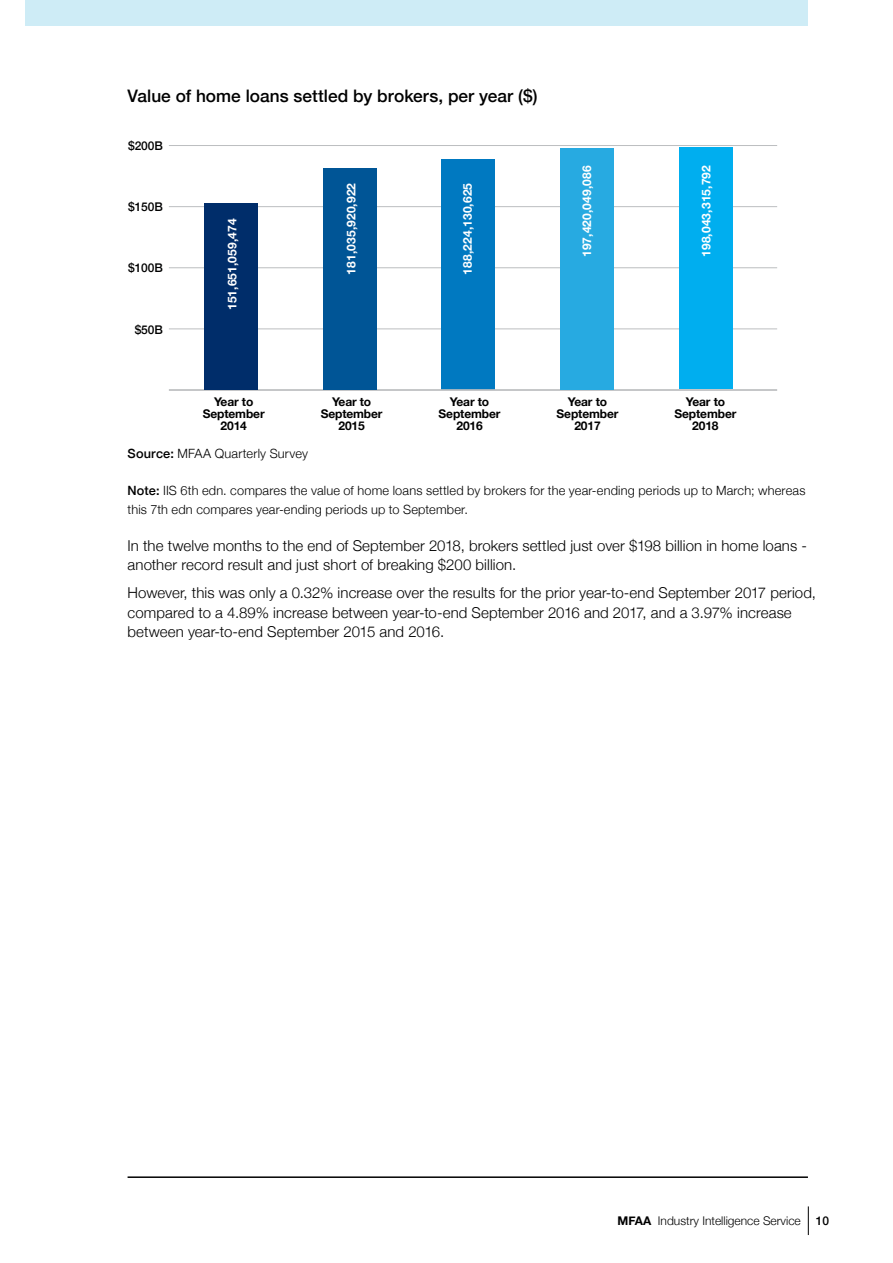
<style>
.page{position:relative;width:893px;height:1263px;background:#fff}
.page>*{position:absolute;margin:0;border:0;box-sizing:border-box;transform-origin:0 0}
.t1{font:500 17.25px "Helvetica Neue";color:#000}
.t2{font:300 15px/19.5px "Helvetica Neue";letter-spacing:.005em;color:#000}
.t3{font:300 12.75px/19.5px "Helvetica Neue";letter-spacing:.015em;color:#000}
.t4{font:700 12px/12px "Helvetica Neue";letter-spacing:-.01em;color:#000;text-align:center}
.t5{font:700 12px "Helvetica Neue";letter-spacing:.01em;color:#fff}
.t6{font:300 12px "Helvetica Neue";color:#000}
.t7{font:500 12px "Helvetica Neue";letter-spacing:-.01em;color:#000}
.s1{font-weight:500}
.s2{font-weight:700}
</style>
<div class="page">
<svg style="left:808px;top:1206px;width:1px;height:29px"></svg>
<hr style="left:128px;top:1176px;width:680px;height:2px;background:#000">
<div style="left:26px;top:0;width:782px;height:26px;background:#ceecf6"></div>
<hr style="left:169px;top:328px;width:608px;height:1px;background:#bcbec0">
<hr style="left:169px;top:267px;width:608px;height:1px;background:#bcbec0">
<hr style="left:169px;top:206px;width:608px;height:1px;background:#bcbec0">
<hr style="left:169px;top:145px;width:608px;height:1px;background:#bcbec0">
<div style="left:441px;top:160px;width:54px;height:230px;background:#0079c1"></div>
<hr style="left:169px;top:389px;width:608px;height:2px;background:#bcbec0">
<div style="left:204px;top:203px;width:54px;height:187px;background:#002d6a"></div>
<div style="left:323px;top:168px;width:54px;height:222px;background:#005596"></div>
<div style="left:560px;top:148px;width:54px;height:242px;background:#27aae1"></div>
<div style="left:678px;top:148px;width:54px;height:241px;background:#00aeef"></div>
<p class="t1" style="left:128px;top:82px;width:411px">Value of home loans settled by brokers, per year ($)</p>
<p class="t7" style="left:128px;top:136px;width:36px">$200B</p>
<p class="t7" style="left:128px;top:197px;width:36px">$150B</p>
<p class="t7" style="left:128px;top:258px;width:36px">$100B</p>
<p class="t7" style="left:135px;top:320px;width:30px">$50B</p>
<p class="t5" style="left:223px;top:310px;width:93px;rotate:-90deg">151,651,059,474</p>
<p class="t5" style="left:342px;top:275px;width:93px;rotate:-90deg">181,035,920,922</p>
<p class="t5" style="left:458px;top:275px;width:93px;rotate:-90deg">188,224,130,625</p>
<p class="t5" style="left:577px;top:257px;width:93px;rotate:-90deg">197,420,049,086</p>
<p class="t5" style="left:697px;top:257px;width:93px;rotate:-90deg">198,043,315,792</p>
<p class="t4" style="left:203px;top:396px;width:63px">Year to<br>September<br>2014</p>
<p class="t4" style="left:321px;top:396px;width:63px">Year to<br>September<br>2015</p>
<p class="t4" style="left:439px;top:396px;width:63px">Year to<br>September<br>2016</p>
<p class="t4" style="left:557px;top:396px;width:63px">Year to<br>September<br>2017</p>
<p class="t4" style="left:674px;top:396px;width:63px">Year to<br>September<br>2018</p>
<p class="t3" style="left:128px;top:443px;width:182px"><span class="s1">Source:</span> MFAA Quarterly Survey</p>
<p class="t3" style="left:128px;top:479px;width:679px"><span class="s1">Note:</span> IIS 6th edn. compares the value of home loans settled by brokers for the year-ending periods up to March; whereas this 7th edn compares year-ending periods up to September.</p>
<p class="t2" style="left:128px;top:535px;width:681px">In the twelve months to the end of September 2018, brokers settled just over $198 billion in home loans - another record result and just short of breaking $200 billion.</p>
<p class="t2" style="left:128px;top:582px;width:690px">However, this was only a 0.32% increase over the results for the prior year-to-end September 2017 period, compared to a 4.89% increase between year-to-end September 2016 and 2017, and a 3.97% increase between year-to-end September 2015 and 2016.</p>
<p class="t6" style="left:617px;top:1211px;width:213px"><span class="s2">MFAA</span> Industry Intelligence Service <span class="s1">10</span></p>
</div>
